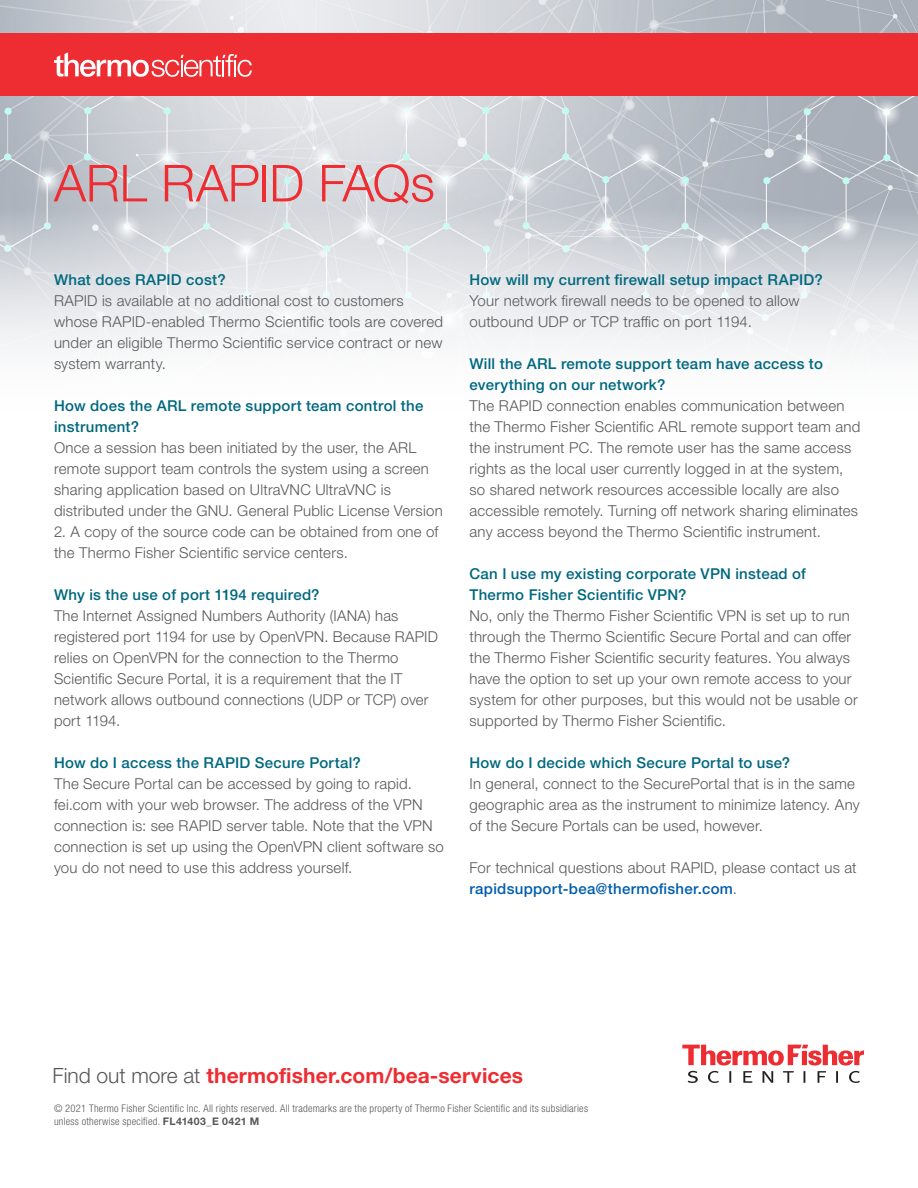
<style>
.page{position:relative;width:918px;height:1188px;background:#fff}
.page>*{position:absolute;margin:0;border:0;box-sizing:border-box;transform-origin:0 0}
.Headline{font:300 51px "Helvetica Neue LTW1 G";letter-spacing:-.005em;color:#ee2d33}
.CTA{font:700 21px "Helvetica Neue LTW1 G";letter-spacing:.005em;color:#ee2d33}
.t1{font:300 15px/21px "Helvetica Neue LTW1 G";letter-spacing:.015em;color:#57585a}
.Paragraph_Style_1{font:500 15px/21px "Helvetica Neue LTW1 G";letter-spacing:.02em;color:#00687f}
.Copyright___Tactic{font:300 condensed 10.5px/13.5px "Helvetica Neue LTW1 G";letter-spacing:.025em;color:#57585a}
.s1{font-weight:500;color:#015dab}
.s2{font-weight:300;color:#57585a}
.s3{font-weight:700;font-stretch:normal}
</style>
<div class="page">
<img style="left:0;top:0;width:918px;height:351px">
<svg style="left:682px;top:1045px;width:182px;height:38px"></svg>
<div style="left:0;top:33px;width:918px;height:63px;background:#ee2d33"></div>
<svg style="left:54px;top:52px;width:198px;height:25px"></svg>
<p class="Headline" style="left:54px;top:152px;width:382px">ARL RAPID FAQs</p>
<p class="Paragraph_Style_1" style="left:54px;top:269px;width:173px">What does RAPID cost?</p>
<p class="t1" style="left:54px;top:290px;width:391px">RAPID is available at no additional cost to customers whose RAPID-enabled Thermo Scientific tools are covered under an eligible Thermo Scientific service contract or new system warranty.</p>
<p class="Paragraph_Style_1" style="left:54px;top:395px;width:371px">How does the ARL remote support team control the instrument?</p>
<p class="t1" style="left:54px;top:437px;width:390px">Once a session has been initiated by the user, the ARL remote support team controls the system using a screen sharing application based on UltraVNC UltraVNC is distributed under the GNU. General Public License Version</p>
<p class="t1" style="left:54px;top:521px;width:386px">2. A copy of the source code can be obtained from one of the Thermo Fisher Scientific service centers.</p>
<p class="Paragraph_Style_1" style="left:54px;top:584px;width:267px">Why is the use of port 1194 required?</p>
<p class="t1" style="left:54px;top:605px;width:385px">The Internet Assigned Numbers Authority (IANA) has registered port 1194 for use by OpenVPN. Because RAPID relies on OpenVPN for the connection to the Thermo Scientific Secure Portal, it is a requirement that the IT network allows outbound connections (UDP or TCP) over port 1194.</p>
<p class="Paragraph_Style_1" style="left:54px;top:752px;width:308px">How do I access the RAPID Secure Portal?</p>
<p class="t1" style="left:54px;top:773px;width:391px">The Secure Portal can be accessed by going to rapid. fei.com with your web browser. The address of the VPN connection is: see RAPID server table. Note that the VPN connection is set up using the OpenVPN client software so you do not need to use this address yourself.</p>
<p class="Paragraph_Style_1" style="left:470px;top:269px;width:355px">How will my current firewall setup impact RAPID?</p>
<p class="t1" style="left:470px;top:290px;width:332px">Your network firewall needs to be opened to allow outbound UDP or TCP traffic on port 1194.</p>
<p class="Paragraph_Style_1" style="left:470px;top:353px;width:355px">Will the ARL remote support team have access to everything on our network?</p>
<p class="t1" style="left:469px;top:395px;width:392px">The RAPID connection enables communication between the Thermo Fisher Scientific ARL remote support team and the instrument PC. The remote user has the same access rights as the local user currently logged in at the system, so shared network resources accessible locally are also accessible remotely. Turning off network sharing eliminates any access beyond the Thermo Scientific instrument.</p>
<p class="Paragraph_Style_1" style="left:469px;top:563px;width:338px">Can I use my existing corporate VPN instead of<br>Thermo Fisher Scientific VPN?</p>
<p class="t1" style="left:469px;top:605px;width:390px">No, only the Thermo Fisher Scientific VPN is set up to run through the Thermo Scientific Secure Portal and can offer the Thermo Fisher Scientific security features. You always have the option to set up your own remote access to your system for other purposes, but this would not be usable or supported by Thermo Fisher Scientific.</p>
<p class="Paragraph_Style_1" style="left:469px;top:752px;width:322px">How do I decide which Secure Portal to use?</p>
<p class="t1" style="left:469px;top:773px;width:392px">In general, connect to the SecurePortal that is in the same geographic area as the instrument to minimize latency. Any of the Secure Portals can be used, however.</p>
<p class="t1" style="left:469px;top:857px;width:389px">For technical questions about RAPID, please contact us at <span class="s1">rapidsupport-bea@thermofisher.com</span>.</p>
<p class="CTA" style="left:52px;top:1063px;width:472px"><span class="s2">Find out more at</span> thermofisher.com/bea-services</p>
<p class="Copyright___Tactic" style="left:54px;top:1101px;width:536px">© 2021 Thermo Fisher Scientific Inc. All rights reserved. All trademarks are the property of Thermo Fisher Scientific and its subsidiaries unless otherwise specified. <span class="s3">FL41403_E 0421 M</span></p>
</div>
